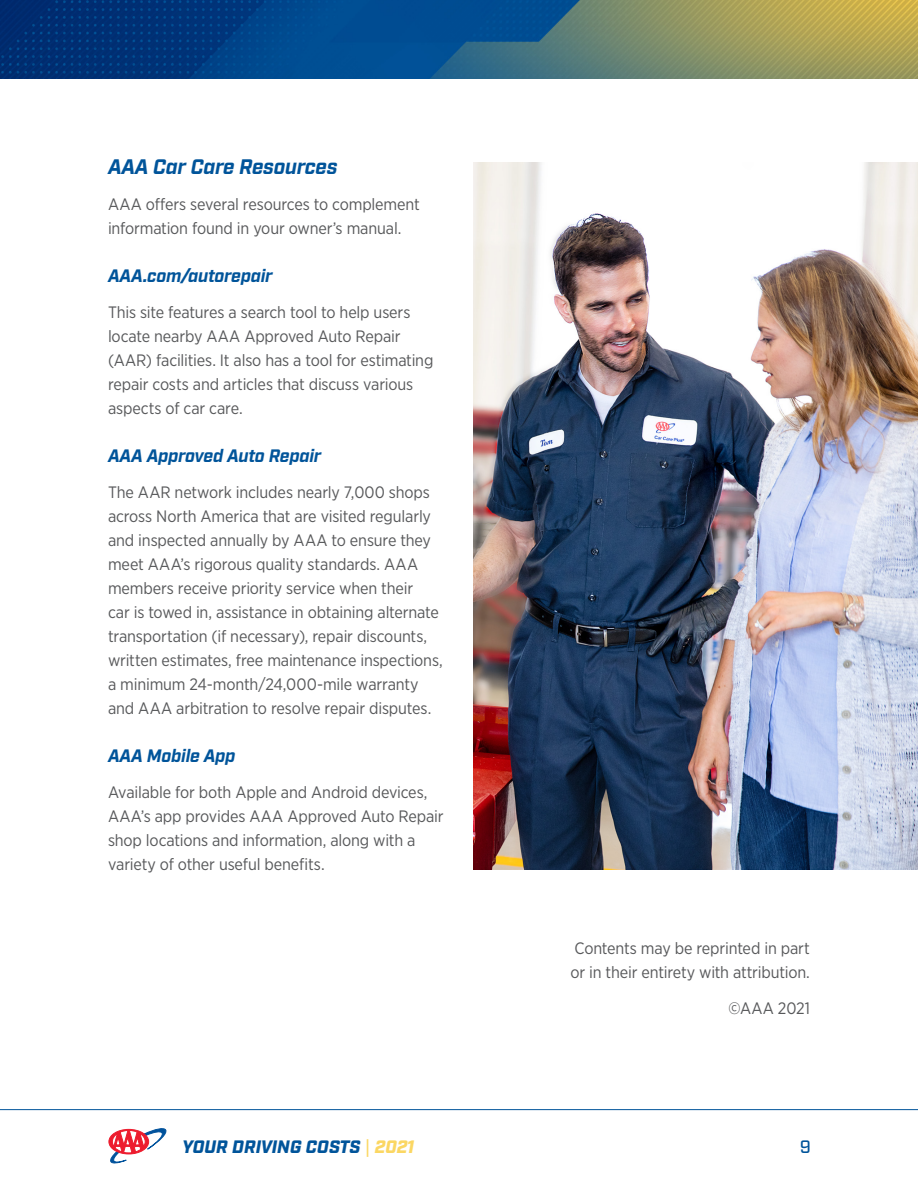
<style>
.page{position:relative;width:918px;height:1188px;background:#fff}
.page>*{position:absolute;margin:0;border:0;box-sizing:border-box;transform-origin:0 0}
.t1{font:italic 700 21px "Industry";letter-spacing:-.015em;color:#00549a}
.t2{font:italic 700 18px "Industry";letter-spacing:-.015em;color:#00549a}
.t3{font:italic 900 18px "Industry";color:#00549a}
.t4{font:500 18px "Industry";color:#00549a}
.t5{font:16.5px/24px "Gotham Narrow";letter-spacing:-.01em;color:#58595b}
.s1{font-weight:500;font-style:normal;color:#fbd763}
.s2{color:#fbd763}
</style>
<div class="page">
<svg style="left:109px;top:1128px;width:58px;height:36px"></svg>
<hr style="left:0;top:1109px;width:918px;height:1px;background:#00549a">
<img style="left:0;top:0;width:918px;height:78px">
<img style="left:473px;top:162px;width:445px;height:707px">
<p class="t1" style="left:108px;top:154px;width:231px">AAA Car Care Resources</p>
<p class="t5" style="left:108px;top:192px;width:313px">AAA offers several resources to complement information found in your owner’s manual.</p>
<p class="t2" style="left:108px;top:265px;width:166px">AAA.com/autorepair</p>
<p class="t5" style="left:108px;top:300px;width:327px">This site features a search tool to help users locate nearby AAA Approved Auto Repair (AAR) facilities. It also has a tool for estimating repair costs and articles that discuss various aspects of car care.</p>
<p class="t2" style="left:108px;top:445px;width:215px">AAA Approved Auto Repair</p>
<p class="t5" style="left:108px;top:480px;width:336px">The AAR network includes nearly 7,000 shops across North America that are visited regularly and inspected annually by AAA to ensure they meet AAA’s rigorous quality standards. AAA members receive priority service when their<br>car is towed in, assistance in obtaining alternate transportation (if necessary), repair discounts, written estimates, free maintenance inspections, a minimum 24-month/24,000-mile warranty and AAA arbitration to resolve repair disputes.</p>
<p class="t2" style="left:108px;top:745px;width:129px">AAA Mobile App</p>
<p class="t5" style="left:108px;top:780px;width:337px">Available for both Apple and Android devices, AAA’s app provides AAA Approved Auto Repair shop locations and information, along with a variety of other useful benefits.</p>
<p class="t5" style="left:570px;top:936px;width:241px">Contents may be reprinted in part or in their entirety with attribution.</p>
<p class="t5" style="left:728px;top:996px;width:83px">©AAA 2021</p>
<p class="t3" style="left:182px;top:1136px;width:234px">YOUR DRIVING COSTS <span class="s1">|</span> <span class="s2">2021</span></p>
<p class="t4" style="left:800px;top:1136px;width:13px">9</p>
</div>
